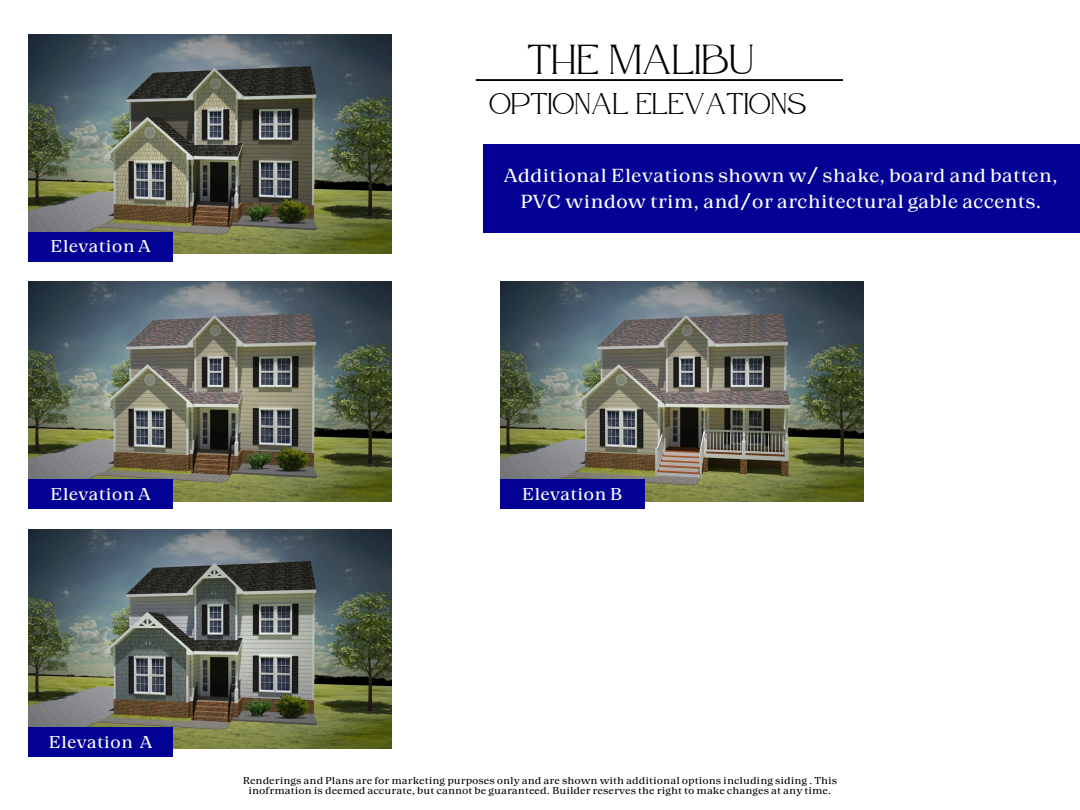
<style>
.page{position:relative;width:1080px;height:810px;background:#fff}
.page>*{position:absolute;margin:0;border:0;box-sizing:border-box;transform-origin:0 0}
.t1{font:41.88px "Atteron";color:#000}
.t2{font:30px "Atteron";color:#000}
.t3{font:18.75px/26.2px "Grand Cru Regular S";color:#fff;text-align:center}
.t4{font:17px "Grand Cru Regular S";color:#fff}
.t5{font:10px/10.3px "Grand Cru Regular S";color:#000;text-align:center}
</style>
<div class="page">
<hr style="left:476px;top:79px;width:367px;height:2px;background:#000">
<div style="left:484px;top:144px;width:596px;height:89px;background:#030294"></div>
<img style="left:28px;top:34px;width:363px;height:219px">
<div style="left:28px;top:232px;width:145px;height:30px;background:#030294"></div>
<img style="left:28px;top:282px;width:363px;height:219px">
<div style="left:28px;top:479px;width:145px;height:30px;background:#030294"></div>
<img style="left:28px;top:530px;width:363px;height:219px">
<div style="left:28px;top:727px;width:145px;height:30px;background:#030294"></div>
<img style="left:500px;top:282px;width:363px;height:219px">
<div style="left:500px;top:479px;width:144px;height:30px;background:#030294"></div>
<h1 class="t4" style="left:50px;top:236px;width:102px">Elevation A</h1>
<h3 class="t4" style="left:50px;top:483px;width:102px">Elevation A</h3>
<p class="t1" style="left:527px;top:35px;width:228px">THE MALIBU</p>
<p class="t2" style="left:489px;top:86px;width:319px">OPTIONAL ELEVATIONS</p>
<p class="t3" style="left:504px;top:163px;width:556px">Additional Elevations shown w/ shake, board and batten,<br>PVC window trim, and/or architectural gable accents.</p>
<p class="t4" style="left:522px;top:483px;width:102px">Elevation B</p>
<h3 class="t4" style="left:48px;top:731px;width:106px">Elevation A</h3>
<h3 class="t5" style="left:243px;top:776px;width:596px">Renderings and Plans are for marketing purposes only and are shown with additional options including siding . This inofrmation is deemed accurate, but cannot be guaranteed. Builder reserves the right to make changes at any time.</h3>
</div>
